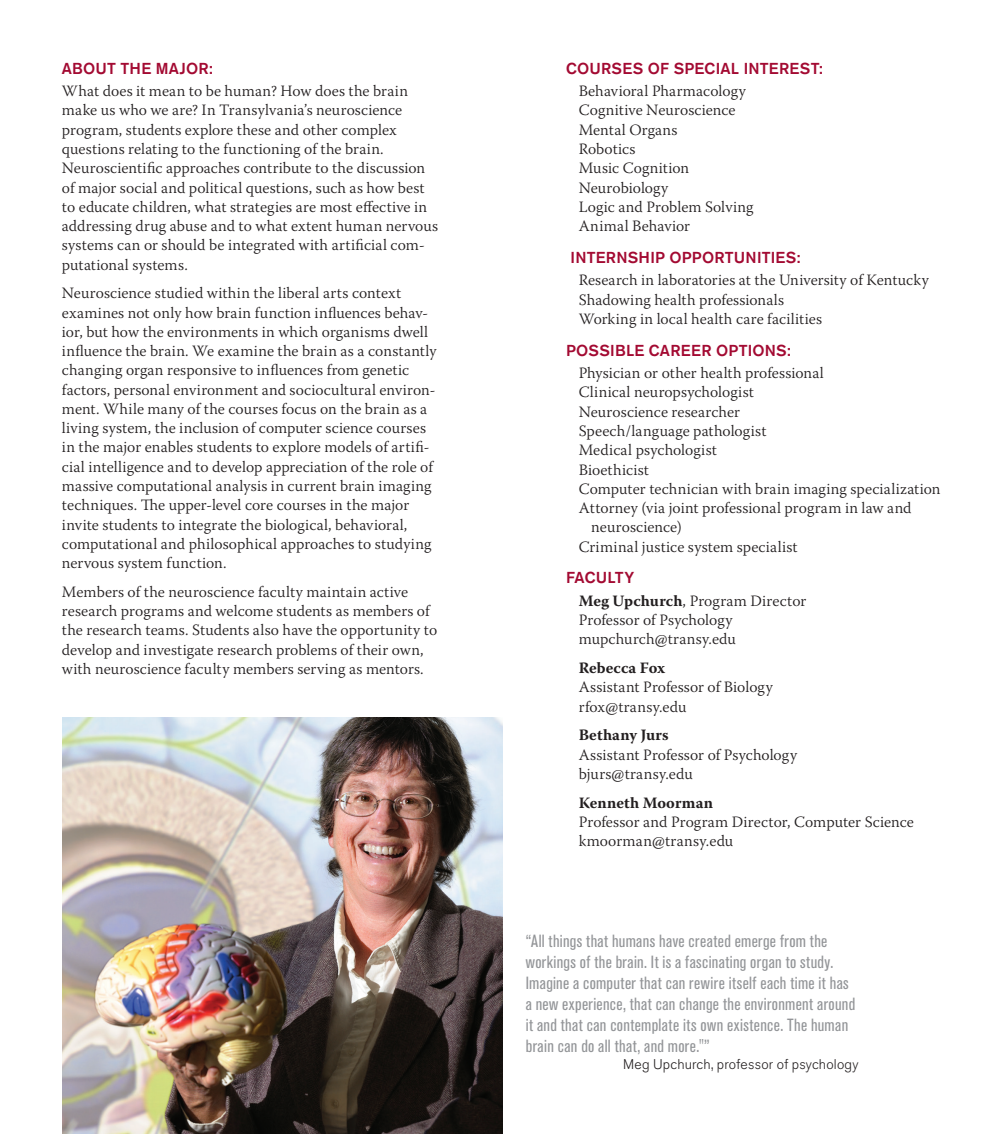
<style>
.page{position:relative;width:1008px;height:1134px;background:#fff}
.page>*{position:absolute;margin:0;border:0;box-sizing:border-box;transform-origin:0 0}
.quote{font:condensed 17.5px/21px "Akzidenz Grotesk BQ";letter-spacing:.02em;color:#939598}
.paratext{font:300 15.75px/19.2px "Warnock Pro";letter-spacing:.005em;color:#231f20}
.list{font:300 15.75px/19.2px "Warnock Pro";letter-spacing:.005em;color:#231f20}
.subhead2{font:500 15.75px "Akzidenz Grotesk BQ";letter-spacing:.015em;color:#a30a32}
.quoter{font:300 14px "Akzidenz Grotesk BQ";letter-spacing:.01em;color:#231f20}
.s1{font-weight:700}
</style>
<div class="page">
<img style="left:62px;top:717px;width:441px;height:416px">
<p class="subhead2" style="left:62px;top:59px;width:152px">ABOUT THE MAJOR:</p>
<p class="paratext" style="left:62px;top:81px;width:378px">What does it mean to be human? How does the brain make us who we are? In Transylvania’s neuroscience program, students explore these and other complex questions relating to the functioning of the brain.<br>Neuroscientific approaches contribute to the discussion of major social and political questions, such as how best to educate children, what strategies are most effective in addressing drug abuse and to what extent human nervous systems can or should be integrated with artificial com&shy;putational systems.</p>
<p class="paratext" style="left:62px;top:283px;width:376px">Neuroscience studied within the liberal arts context examines not only how brain function influences behav&shy;ior, but how the environments in which organisms dwell influence the brain. We examine the brain as a constantly changing organ responsive to influences from genetic factors, personal environment and sociocultural environ&shy;ment. While many of the courses focus on the brain as a living system, the inclusion of computer science courses in the major enables students to explore models of artifi&shy;cial intelligence and to develop appreciation of the role of massive computational analysis in current brain imaging techniques. The upper-level core courses in the major invite students to integrate the biological, behavioral, computational and philosophical approaches to studying nervous system function.</p>
<p class="paratext" style="left:62px;top:581px;width:377px">Members of the neuroscience faculty maintain active research programs and welcome students as members of the research teams. Students also have the opportunity to develop and investigate research problems of their own, with neuroscience faculty members serving as mentors.</p>
<p class="subhead2" style="left:566px;top:59px;width:258px">COURSES OF SPECIAL INTEREST:</p>
<p class="list" style="left:579px;top:81px;width:169px">Behavioral Pharmacology</p>
<p class="list" style="left:579px;top:100px;width:158px">Cognitive Neuroscience</p>
<p class="list" style="left:579px;top:120px;width:100px">Mental Organs</p>
<p class="list" style="left:579px;top:139px;width:58px">Robotics</p>
<p class="list" style="left:579px;top:158px;width:112px">Music Cognition</p>
<p class="list" style="left:579px;top:177px;width:91px">Neurobiology</p>
<p class="list" style="left:579px;top:197px;width:176px">Logic and Problem Solving</p>
<p class="list" style="left:579px;top:216px;width:113px">Animal Behavior</p>
<p class="subhead2" style="left:570px;top:248px;width:231px">INTERNSHIP OPPORTUNITIES:</p>
<p class="list" style="left:579px;top:270px;width:352px">Research in laboratories at the University of Kentucky</p>
<p class="list" style="left:579px;top:289px;width:207px">Shadowing health professionals</p>
<p class="list" style="left:579px;top:309px;width:245px">Working in local health care facilities</p>
<p class="subhead2" style="left:566px;top:340px;width:226px">POSSIBLE CAREER OPTIONS:</p>
<p class="list" style="left:579px;top:363px;width:247px">Physician or other health professional</p>
<p class="list" style="left:579px;top:382px;width:177px">Clinical neuropsychologist</p>
<p class="list" style="left:579px;top:401px;width:163px">Neuroscience researcher</p>
<p class="list" style="left:579px;top:421px;width:189px">Speech/language pathologist</p>
<p class="list" style="left:579px;top:440px;width:140px">Medical psychologist</p>
<p class="list" style="left:579px;top:459px;width:72px">Bioethicist</p>
<p class="list" style="left:579px;top:478px;width:363px">Computer technician with brain imaging specialization</p>
<p class="list" style="left:591px;top:498px;width:322px;text-indent:-13px">Attorney (via joint professional program in law and neuroscience)</p>
<p class="list" style="left:579px;top:536px;width:220px">Criminal justice system specialist</p>
<p class="subhead2" style="left:566px;top:568px;width:70px">FACULTY</p>
<p class="paratext" style="left:579px;top:590px;width:229px"><span class="s1">Meg Upchurch</span>, Program Director<br>Professor of Psychology mupchurch@transy.edu</p>
<p class="paratext" style="left:579px;top:658px;width:196px"><span class="s1">Rebecca Fox<br></span>Assistant Professor of Biology rfox@transy.edu</p>
<p class="paratext" style="left:579px;top:725px;width:220px"><span class="s1">Bethany Jurs<br></span>Assistant Professor of Psychology bjurs@transy.edu</p>
<p class="paratext" style="left:579px;top:792px;width:337px"><span class="s1">Kenneth Moorman<br></span>Professor and Program Director, Computer Science kmoorman@transy.edu</p>
<p class="quote" style="left:526px;top:930px;width:331px">“All things that humans have created emerge from the workings of the brain. It is a fascinating organ to study.<br>Imagine a computer that can rewire itself each time it has a new experience, that can change the environment around it and that can contemplate its own existence. The human brain can do all that, and more."”</p>
<p class="quoter" style="left:623px;top:1056px;width:237px">Meg Upchurch, professor of psychology</p>
</div>
